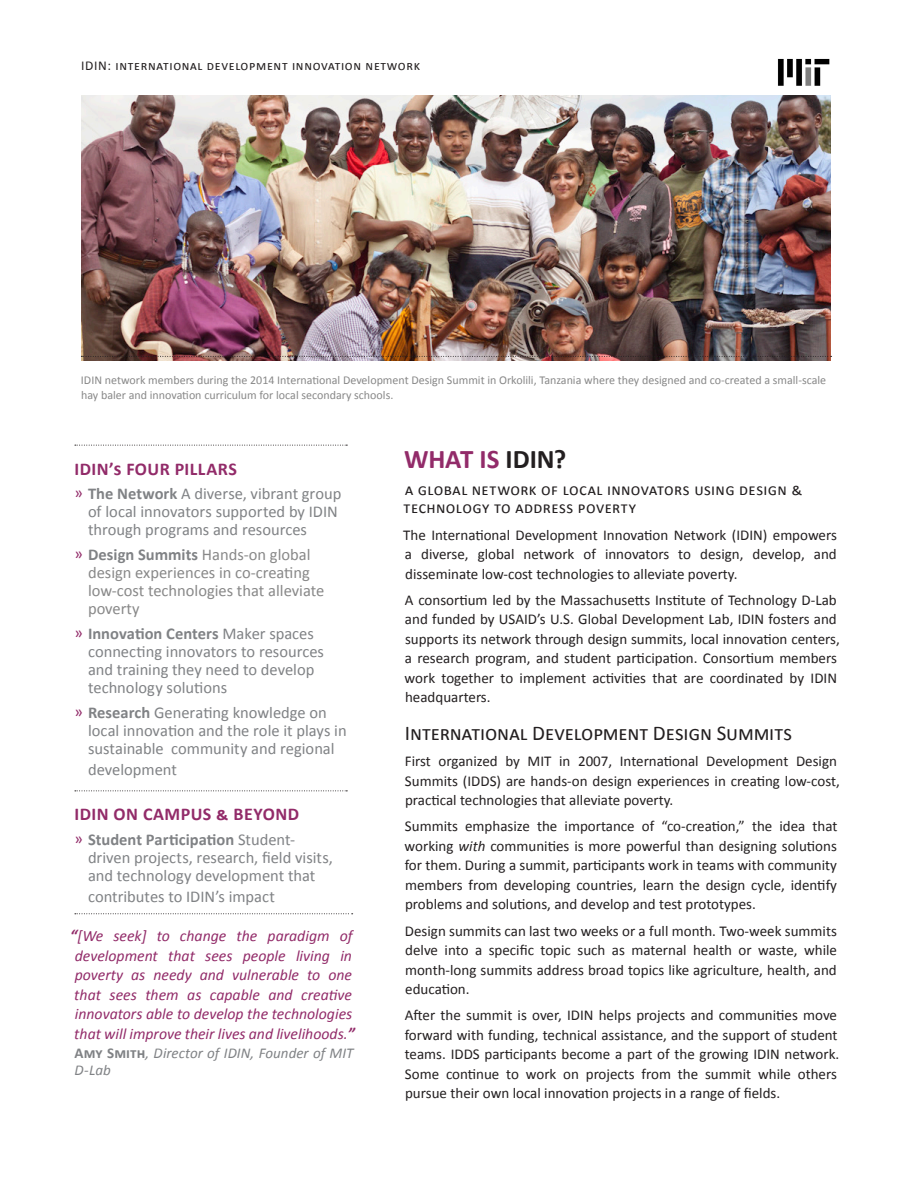
<style>
.page{position:relative;width:918px;height:1188px;background:#fff}
.page>*{position:absolute;margin:0;border:0;box-sizing:border-box;transform-origin:0 0}
.t1{font:700 27px "Calibri";letter-spacing:-.005em;color:#922b69}
.t2{font:21px "Calibri";letter-spacing:-.005em;color:#231f20}
.Section{font:700 18px "Calibri";letter-spacing:.025em;color:#922b69}
.t3{font:16.5px/18px "Calibri";color:#808285}
.t4{font:16.5px/18px "Calibri";color:#888}
.t5{font:16.5px/18px "Calibri";letter-spacing:.025em;color:#231f20}
.t6{font:italic 15.75px/19.5px "Calibri";color:#922b69}
.t7{font:15px/19.5px "Calibri";color:#231f20;text-align:justify}
.t8{font:italic 15px/16.5px "Calibri";color:#808285}
.t9{font:13.5px "Calibri";letter-spacing:.05em;color:#231f20}
.t10{font:12px/15px "Calibri";color:#888}
.s1{color:#922b69}
.s2{font-weight:700}
.s3{font-weight:700;color:#808285}
.s4{font-weight:700;font-size:16.5px}
.s5{font-weight:700;font-style:normal}
.s6{color:#231f20}
.s7{font-style:italic}
</style>
<div class="page">
<svg style="left:75px;top:445px;width:272px;height:1px"></svg>
<svg style="left:75px;top:790px;width:272px;height:1px"></svg>
<img style="left:777px;top:58px;width:53px;height:28px">
<img style="left:81px;top:95px;width:750px;height:266px">
<svg style="left:75px;top:913px;width:278px;height:1px"></svg>
<svg style="left:81px;top:356px;width:751px;height:1px"></svg>
<p class="t9" style="left:81px;top:57px;width:341px">IDIN: international development innovation network</p>
<p class="t10" style="left:81px;top:372px;width:747px">IDIN network members during the 2014 International Development Design Summit in Orkolili, Tanzania where they designed and co-created a small-scale hay baler and innovation curriculum for local secondary schools.</p>
<p class="Section" style="left:75px;top:457px;width:164px">IDIN’s FOUR PILLARS</p>
<p class="t3" style="left:88px;top:485px;width:255px;text-indent:-14px"><span class="s1">ͫ</span> <span class="s2">The Network</span> A diverse, vibrant group of local innovators supported by IDIN through programs and resources</p>
<p class="t4" style="left:88px;top:546px;width:238px;text-indent:-14px"><span class="s1">ͫ</span> <span class="s3">Design Summits</span> Hands-on global design experiences in co-creating low-cost technologies that alleviate poverty</p>
<p class="t3" style="left:88px;top:624px;width:238px;text-indent:-14px"><span class="s1">ͫ</span> <span class="s2">Innovation Centers</span> Maker spaces connecting innovators to resources and training they need to develop technology solutions</p>
<p class="t3" style="left:88px;top:703px;width:260px;text-indent:-14px"><span class="s1">ͫ</span> <span class="s2">Research</span> Generating knowledge on local innovation and the role it plays in sustainable community and regional</p>
<p class="t3" style="left:88px;top:760px;width:90px">development</p>
<p class="Section" style="left:75px;top:803px;width:226px">IDIN ON CAMPUS &amp; BEYOND</p>
<p class="t3" style="left:88px;top:831px;width:246px;text-indent:-14px"><span class="s1">ͫ</span> <span class="s2">Student Participation</span> Student&shy;driven projects, research, field visits, and technology development that</p>
<p class="t3" style="left:88px;top:888px;width:189px">contributes to IDIN’s impact</p>
<p class="t6" style="left:70px;top:926px;width:286px"><span class="s4">“</span>[We seek] to change the paradigm of development that sees people living in poverty as needy and vulnerable to one that sees them as capable and creative innovators able to develop the technologies that will improve their lives and livelihoods.<span class="s4">”</span></p>
<p class="t8" style="left:74px;top:1044px;width:281px"><span class="s5">Amy Smith</span>, Director of IDIN, Founder of MIT<br>D-Lab</p>
<p class="t1" style="left:404px;top:442px;width:164px">WHAT IS <span class="s6">IDIN?</span></p>
<p class="t5" style="left:404px;top:481px;width:400px">a global network of local innovators using design &amp; technology to address poverty</p>
<p class="t7" style="left:403px;top:525px;width:435px">The International Development Innovation Network (IDIN) empowers a diverse, global network of innovators to design, develop, and disseminate low-cost technologies to alleviate poverty.</p>
<p class="t7" style="left:405px;top:590px;width:437px;text-align:left">A consortium led by the Massachusetts Institute of Technology D-Lab and funded by USAID’s U.S. Global Development Lab, IDIN fosters and supports its network through design summits, local innovation centers, a research program, and student participation. Consortium members work together to implement activities that are coordinated by IDIN headquarters.</p>
<p class="t2" style="left:405px;top:720px;width:389px">International Development Design Summits</p>
<p class="t7" style="left:405px;top:752px;width:436px;text-align:left">First organized by MIT in 2007, International Development Design<br>Summits (IDDS) are hands-on design experiences in creating low-cost, practical technologies that alleviate poverty.</p>
<p class="t7" style="left:405px;top:817px;width:435px">Summits emphasize the importance of “co-creation,” the idea that working <span class="s7">with</span> communities is more powerful than designing solutions for them. During a summit, participants work in teams with community members from developing countries, learn the design cycle, identify problems and solutions, and develop and test prototypes.</p>
<p class="t7" style="left:405px;top:921px;width:434px">Design summits can last two weeks or a full month. Two-week summits delve into a specific topic such as maternal health or waste, while month-long summits address broad topics like agriculture, health, and education.</p>
<p class="t7" style="left:405px;top:1006px;width:436px;text-align:left">After the summit is over, IDIN helps projects and communities move forward with funding, technical assistance, and the support of student teams. IDDS participants become a part of the growing IDIN network.<br>Some continue to work on projects from the summit while others pursue their own local innovation projects in a range of fields.</p>
</div>
